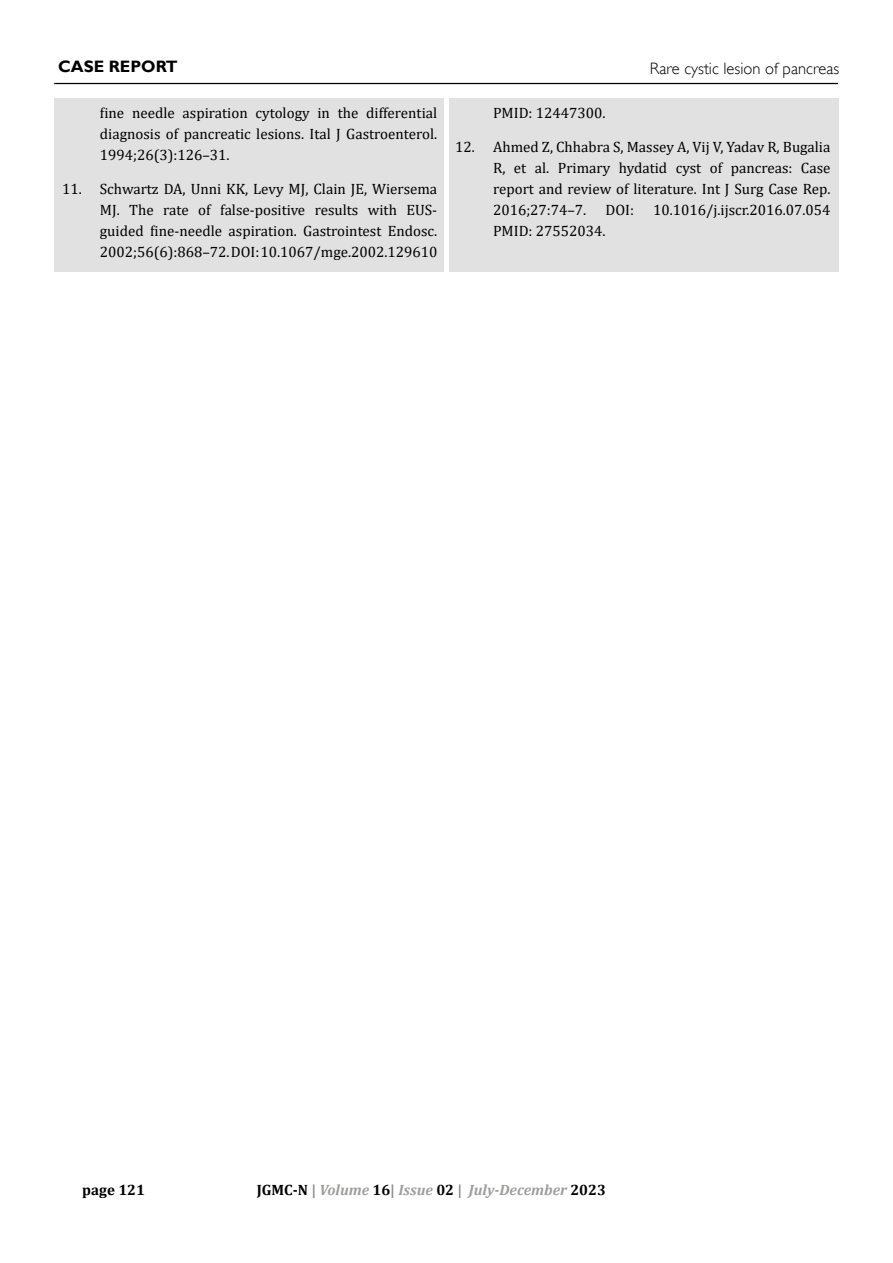
<style>
.page{position:relative;width:893px;height:1263px;background:#fff}
.page>*{position:absolute;margin:0;border:0;box-sizing:border-box;transform-origin:0 0}
.t1{font:300 16.5px "Gill Sans";color:#000}
.t2{font:700 16.5px "Gill Sans";color:#000}
.t3{font:15px/21px "Cambria";color:#000;text-align:justify}
.t4{font:italic 700 15px "Cambria";color:#9d9d9c}
.t5{font:700 15px "Cambria";color:#000}
.s1{font-style:normal;color:#000}
.s2{font-style:normal;color:#878787}
</style>
<div class="page">
<hr style="left:54px;top:83px;width:784px;height:1px;background:#000">
<div style="left:54px;top:98px;width:390px;height:174px;background:#e1e1e1"></div>
<div style="left:449px;top:98px;width:390px;height:174px;background:#e1e1e1"></div>
<p class="t2" style="left:58px;top:56px;width:121px">CASE REPORT</p>
<p class="t1" style="left:650px;top:58px;width:191px">Rare cystic lesion of pancreas</p>
<p class="t3" style="left:100px;top:102px;width:339px">fine needle aspiration cytology in the differential diagnosis of pancreatic lesions. Ital J Gastroenterol.<br>1994;26(3):126–31.</p>
<p class="t3" style="left:100px;top:178px;width:339px;text-indent:-38px">11. Schwartz DA, Unni KK, Levy MJ, Clain JE, Wiersema MJ. The rate of false-positive results with EUS&shy;guided fine-needle aspiration. Gastrointest Endosc.<br>2002;56(6):868–72. DOI: 10.1067/mge.2002.129610</p>
<p class="t3" style="left:493px;top:102px;width:114px">PMID: 12447300.</p>
<p class="t3" style="left:493px;top:136px;width:339px;text-indent:-38px">12. Ahmed Z, Chhabra S, Massey A, Vij V, Yadav R, Bugalia R, et al. Primary hydatid cyst of pancreas: Case report and review of literature. Int J Surg Case Rep.<br>2016;27:74–7.</p>
<p class="t3" style="left:605px;top:199px;width:30px">DOI:</p>
<p class="t3" style="left:653px;top:199px;width:179px">10.1016/j.ijscr.2016.07.054</p>
<p class="t3" style="left:493px;top:220px;width:114px">PMID: 27552034.</p>
<p class="t5" style="left:82px;top:1180px;width:64px">page 121</p>
<p class="t4" style="left:257px;top:1181px;width:351px"><span class="s1">JGMC-N</span> <span class="s2">|</span> Volume <span class="s1">16</span><span class="s2">|</span> Issue <span class="s1">02</span> <span class="s2">|</span> July-December <span class="s1">2023</span></p>
</div>
